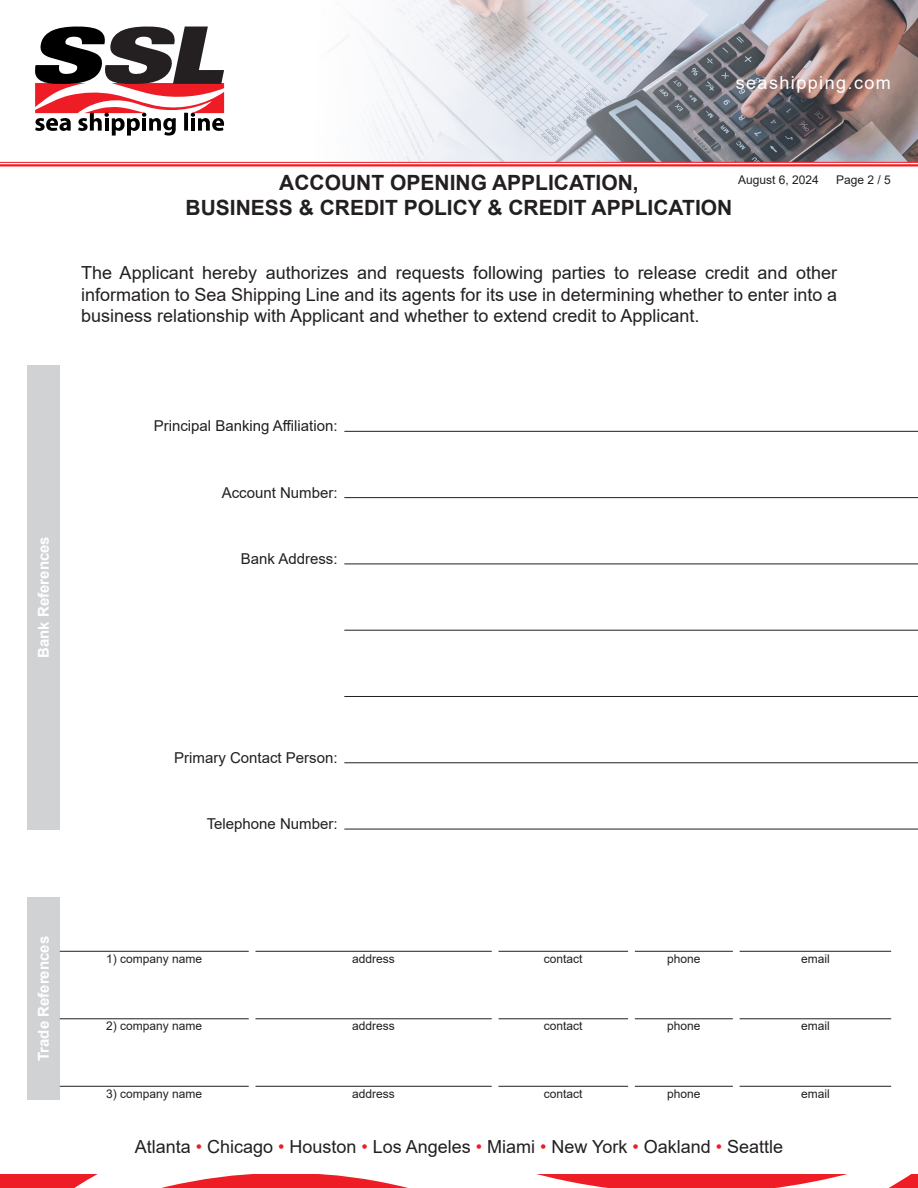
<style>
.page{position:relative;width:918px;height:1188px;background:#fff}
.page>*{position:absolute;margin:0;border:0;box-sizing:border-box;transform-origin:0 0}
.t1{font:700 21px/25.2px "Arial";color:#231f20;text-align:center}
.t2{font:18px/21.6px "Arial";color:#231f20;text-align:justify}
.t3{font:18px "Arial";letter-spacing:.08em;color:#fff}
.t4{font:15px "Arial";color:#231f20}
.t5{font:700 15px "Arial";color:#fff}
.t6{font:12px "Arial";color:#231f20}
.s1{color:#ee1c24}
</style>
<div class="page">
<img style="left:261px;top:0;width:657px;height:162px">
<hr style="left:0;top:162px;width:918px;height:1px;background:#ee1c24">
<hr style="left:0;top:164px;width:918px;height:2px;background:#ee1c24">
<svg style="left:0;top:1174px;width:918px;height:14px"></svg>
<svg style="left:35px;top:27px;width:189px;height:109px"></svg>
<div style="left:27px;top:897px;width:33px;height:203px;background:#d1d2d4"></div>
<hr style="left:60px;top:951px;width:189px;height:1px;background:#231f20">
<hr style="left:256px;top:951px;width:236px;height:1px;background:#231f20">
<hr style="left:499px;top:951px;width:129px;height:1px;background:#231f20">
<hr style="left:635px;top:951px;width:98px;height:1px;background:#231f20">
<hr style="left:740px;top:951px;width:151px;height:1px;background:#231f20">
<hr style="left:60px;top:1018px;width:189px;height:1px;background:#231f20">
<hr style="left:256px;top:1018px;width:236px;height:1px;background:#231f20">
<hr style="left:499px;top:1018px;width:129px;height:1px;background:#231f20">
<hr style="left:635px;top:1018px;width:98px;height:1px;background:#231f20">
<hr style="left:740px;top:1018px;width:151px;height:1px;background:#231f20">
<hr style="left:60px;top:1086px;width:189px;height:1px;background:#231f20">
<hr style="left:256px;top:1086px;width:236px;height:1px;background:#231f20">
<hr style="left:499px;top:1086px;width:129px;height:1px;background:#231f20">
<hr style="left:635px;top:1086px;width:98px;height:1px;background:#231f20">
<hr style="left:740px;top:1086px;width:151px;height:1px;background:#231f20">
<div style="left:27px;top:365px;width:33px;height:464px;background:#d1d2d4"></div>
<hr style="left:344px;top:431px;width:574px;height:1px;background:#231f20">
<hr style="left:344px;top:497px;width:574px;height:1px;background:#231f20">
<hr style="left:344px;top:564px;width:574px;height:1px;background:#231f20">
<hr style="left:344px;top:630px;width:574px;height:1px;background:#231f20">
<hr style="left:344px;top:696px;width:574px;height:1px;background:#231f20">
<hr style="left:344px;top:762px;width:574px;height:1px;background:#231f20">
<hr style="left:344px;top:829px;width:574px;height:1px;background:#231f20">
<p class="t3" style="left:736px;top:70px;width:157px">seashipping.com</p>
<p class="t1" style="left:186px;top:170px;width:548px">ACCOUNT OPENING APPLICATION,<br>BUSINESS &amp; CREDIT POLICY &amp; CREDIT APPLICATION</p>
<p class="t6" style="left:738px;top:172px;width:82px">August 6, 2024</p>
<p class="t6" style="left:836px;top:172px;width:56px">Page 2 / 5</p>
<p class="t2" style="left:81px;top:262px;width:758px">The Applicant hereby authorizes and requests following parties to release credit and other information to Sea Shipping Line and its agents for its use in determining whether to enter into a business relationship with Applicant and whether to extend credit to Applicant.</p>
<p class="t5" style="left:33px;top:658px;width:123px;rotate:-90deg">Bank References</p>
<p class="t4" style="left:154px;top:416px;width:185px">Principal Banking Affiliation:</p>
<p class="t4" style="left:222px;top:482px;width:117px">Account Number:</p>
<p class="t4" style="left:241px;top:548px;width:98px">Bank Address:</p>
<p class="t4" style="left:174px;top:747px;width:165px">Primary Contact Person:</p>
<p class="t4" style="left:207px;top:813px;width:132px">Telephone Number:</p>
<p class="t5" style="left:33px;top:1061px;width:127px;rotate:-90deg">Trade References</p>
<p class="t6" style="left:106px;top:950px;width:98px">1) company name</p>
<p class="t6" style="left:352px;top:950px;width:44px">address</p>
<p class="t6" style="left:544px;top:950px;width:40px">contact</p>
<p class="t6" style="left:667px;top:950px;width:35px">phone</p>
<p class="t6" style="left:801px;top:950px;width:30px">email</p>
<p class="t6" style="left:106px;top:1018px;width:98px">2) company name</p>
<p class="t6" style="left:352px;top:1018px;width:44px">address</p>
<p class="t6" style="left:544px;top:1018px;width:40px">contact</p>
<p class="t6" style="left:667px;top:1018px;width:35px">phone</p>
<p class="t6" style="left:801px;top:1018px;width:30px">email</p>
<p class="t6" style="left:106px;top:1085px;width:98px">3) company name</p>
<p class="t6" style="left:352px;top:1085px;width:44px">address</p>
<p class="t6" style="left:544px;top:1085px;width:40px">contact</p>
<p class="t6" style="left:667px;top:1085px;width:35px">phone</p>
<p class="t6" style="left:801px;top:1085px;width:30px">email</p>
<p class="t2" style="left:135px;top:1135px;width:650px">Atlanta <span class="s1">•</span> Chicago <span class="s1">•</span> Houston <span class="s1">•</span> Los Angeles <span class="s1">•</span> Miami <span class="s1">•</span> New York <span class="s1">•</span> Oakland <span class="s1">•</span> Seattle</p>
</div>
